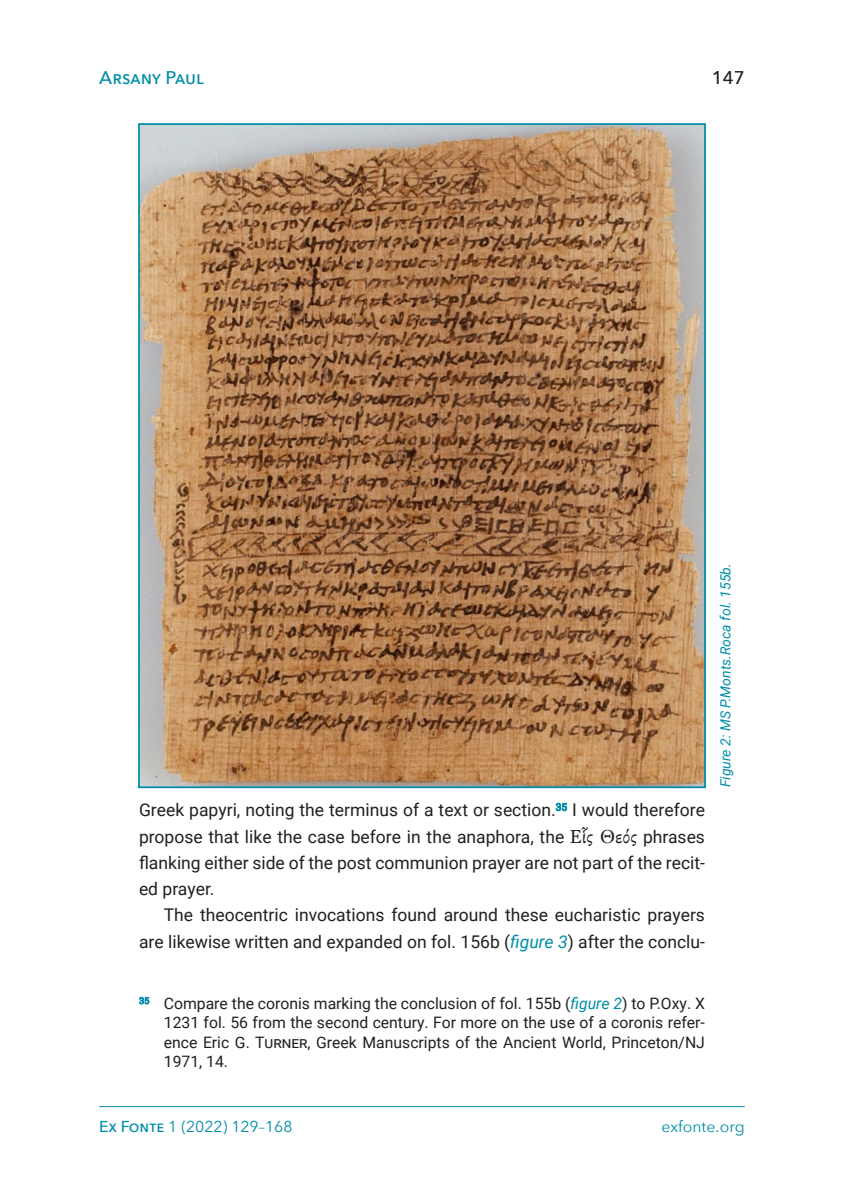
<style>
.page{position:relative;width:844px;height:1191px;background:#fff}
.page>*{position:absolute;margin:0;border:0;box-sizing:border-box;transform-origin:0 0}
.t1{font:500 18.38px "Avenir Next";color:#008da9}
.t2{font:500 18.38px "Avenir Next";color:#231f20}
.Text_en{font:17.5px/26.2px "Roboto";color:#231f20;text-align:justify}
.Fußnote_en{font:15.75px/19.2px "Roboto";color:#231f20;text-align:justify}
.t3{font:15.75px "Avenir Next";color:#008da9}
.Bildunterschrift{font:italic 14px "Roboto";color:#008da9}
.s1{font-family:"SBL Greek";font-size:19.25px}
.s2{font-style:italic;color:#008da9}
.s3{font-weight:500}
</style>
<div class="page">
<hr style="left:99px;top:1106px;width:645px;height:1px;background:#008da9">
<img style="left:141px;top:126px;width:561px;height:659px">
<p class="t1" style="left:99px;top:62px;width:106px">Arsany Paul</p>
<p class="t2" style="left:711px;top:62px;width:34px">147</p>
<p class="Text_en" style="left:139px;top:796px;width:567px">Greek papyri, noting the terminus of a text or section.<sup>35</sup> I would therefore propose that like the case before in the anaphora, the <span class="s1">Εἷς Θεός</span> phrases flanking either side of the post communion prayer are not part of the recit&shy;ed prayer.</p>
<p class="Text_en" style="left:139px;top:901px;width:567px;text-align:right">The theocentric invocations found around these eucharistic prayers are likewise written and expanded on fol. 156b (<span class="s2">figure 3</span>) after the conclu-</p>
<p class="Bildunterschrift" style="left:715px;top:787px;width:225px;rotate:-90deg">Figure 2: MS P.Monts.Roca fol. 155b.</p>
<p class="Fußnote_en" style="left:139px;top:993px;width:567px"><sup>35</sup> Compare the coronis marking the conclusion of fol. 155b (<span class="s2">figure 2</span>) to P.Oxy. X</p>
<p class="Fußnote_en" style="left:164px;top:1012px;width:542px">1231 fol. 56 from the second century. For more on the use of a coronis refer&shy;ence Eric G. Turner, Greek Manuscripts of the Ancient World, Princeton/NJ 1971, 14.</p>
<p class="t3" style="left:99px;top:1113px;width:195px"><span class="s3">Ex Fonte</span> 1 (2022) 129–168</p>
<p class="t3" style="left:661px;top:1113px;width:85px">exfonte.org</p>
</div>
